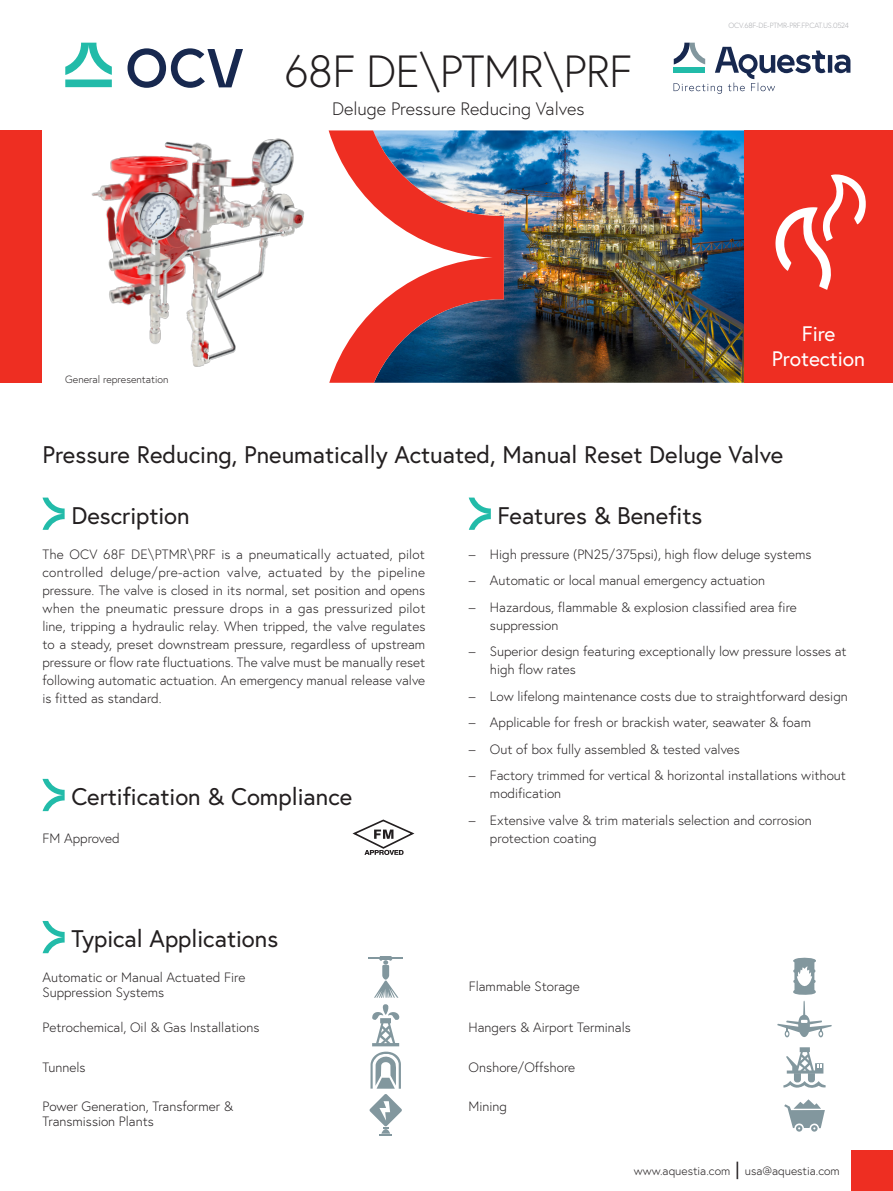
<style>
.page{position:relative;width:893px;height:1191px;background:#fff}
.page>*{position:absolute;margin:0;border:0;box-sizing:border-box;transform-origin:0 0}
._000-Product_Code{font:300 45px "Europa";letter-spacing:-.02em;color:#231f20}
._002-Description{font:24px "Europa";color:#231f20}
._001-Product_Name{font:24px "Europa";color:#231f20}
.t1{font:21px/25.2px "Europa";color:#fff;text-align:center}
.secondary_segment{font:300 18px "Europa";color:#231f20}
.t2{font:18px "Europa";color:#231f20}
._004-Dash_Bullets{font:300 13.5px/18px "Europa";color:#231f20}
._004-Dash_Bullets-2{font:300 13.5px "Europa";letter-spacing:.025em;color:#231f20}
.certifications_bulets{font:300 13.5px "Europa";color:#231f20}
.t3{font:300 12px "Europa";color:#231f20}
.secondary_segment-2{font:300 10.5px "Europa";color:#231f20}
._50-FILENAME{font:300 7.5px "Europa";letter-spacing:-.02em;color:#a8a9ad}
</style>
<div class="page">
<img style="left:504px;top:130px;width:240px;height:253px">
<svg style="left:65px;top:43px;width:47px;height:44px"></svg>
<svg style="left:128px;top:48px;width:115px;height:40px"></svg>
<svg style="left:674px;top:43px;width:176px;height:51px"></svg>
<svg style="left:329px;top:130px;width:175px;height:253px"></svg>
<div style="left:0;top:130px;width:42px;height:253px;background:#ee2e22"></div>
<div style="left:744px;top:130px;width:149px;height:253px;background:#ee2e22"></div>
<div style="left:851px;top:1150px;width:42px;height:41px;background:#ee2e22"></div>
<svg style="left:775px;top:174px;width:91px;height:116px"></svg>
<img style="left:91px;top:138px;width:213px;height:229px">
<svg style="left:43px;top:497px;width:22px;height:33px"></svg>
<svg style="left:469px;top:497px;width:22px;height:33px"></svg>
<svg style="left:43px;top:779px;width:22px;height:32px"></svg>
<svg style="left:352px;top:819px;width:63px;height:36px"></svg>
<svg style="left:783px;top:1047px;width:43px;height:41px"></svg>
<svg style="left:784px;top:1099px;width:41px;height:32px"></svg>
<svg style="left:777px;top:957px;width:55px;height:81px"></svg>
<svg style="left:43px;top:921px;width:22px;height:32px"></svg>
<hr style="left:368px;top:957px;width:35px;height:2px;background:#82979e">
<svg style="left:374px;top:956px;width:24px;height:41px"></svg>
<svg style="left:369px;top:1004px;width:33px;height:131px"></svg>
<p class="secondary_segment-2" style="left:65px;top:372px;width:105px">General representation</p>
<p class="_000-Product_Code" style="left:284px;top:43px;width:350px">68F DE\PTMR\PRF</p>
<p class="secondary_segment" style="left:332px;top:97px;width:254px">Deluge Pressure Reducing Valves</p>
<p class="_50-FILENAME" style="left:728px;top:20px;width:122px">OCV.68 -F DE-PTMR-PRF.FP.CAT.US.0524</p>
<h3 class="t1" style="left:772px;top:321px;width:95px">Fire<br>Protection</h3>
<p class="_001-Product_Name" style="left:43px;top:439px;width:742px">Pressure Reducing, Pneumatically Actuated, Manual Reset Deluge Valve</p>
<p class="_002-Description" style="left:71px;top:500px;width:120px">Description</p>
<p class="_004-Dash_Bullets" style="left:43px;top:545px;width:384px;text-align:right">The OCV 68F DE\PTMR\PRF is a pneumatically actuated, pilot pipeline</p>
<p class="_004-Dash_Bullets-2" style="left:111px;top:564px;width:111px">deluge/pre-action</p>
<p class="_004-Dash_Bullets" style="left:43px;top:563px;width:384px">controlled<br>pressure. The valve is closed in its normal, set position and opens when the pneumatic pressure drops in a gas pressurized pilot line, tripping a hydraulic relay. When tripped, the valve regulates to a steady, preset downstream pressure, regardless of upstream pressure or flow rate fluctuations. The valve must be manually reset following automatic actuation. An emergency manual release valve is fitted as standard.</p>
<p class="_004-Dash_Bullets" style="left:227px;top:563px;width:36px">valve,</p>
<p class="_004-Dash_Bullets-2" style="left:268px;top:564px;width:56px">actuated</p>
<p class="_004-Dash_Bullets" style="left:329px;top:563px;width:16px">by</p>
<p class="_004-Dash_Bullets" style="left:351px;top:563px;width:21px">the</p>
<p class="_002-Description" style="left:71px;top:781px;width:283px">Certification &amp; Compliance</p>
<p class="certifications_bulets" style="left:43px;top:829px;width:79px">FM Approved</p>
<p class="_002-Description" style="left:71px;top:923px;width:208px">Typical Applications</p>
<p class="_004-Dash_Bullets" style="left:43px;top:969px;width:204px;line-height:15px">Automatic or Manual Actuated Fire<br>Suppression Systems</p>
<p class="_004-Dash_Bullets" style="left:43px;top:1018px;width:219px">Petrochemical, Oil &amp; Gas Installations</p>
<p class="_004-Dash_Bullets" style="left:43px;top:1057px;width:45px">Tunnels</p>
<p class="_004-Dash_Bullets" style="left:43px;top:1098px;width:192px;line-height:15px">Power Generation, Transformer &amp;<br>Transmission Plants</p>
<p class="_004-Dash_Bullets" style="left:469px;top:544px;width:8px">–</p>
<p class="_004-Dash_Bullets" style="left:469px;top:571px;width:8px">–</p>
<p class="_004-Dash_Bullets" style="left:469px;top:597px;width:8px">–</p>
<p class="_004-Dash_Bullets" style="left:469px;top:642px;width:8px">–</p>
<p class="_004-Dash_Bullets" style="left:469px;top:686px;width:8px">–</p>
<p class="_004-Dash_Bullets" style="left:469px;top:713px;width:8px">–</p>
<p class="_004-Dash_Bullets" style="left:469px;top:739px;width:8px">–</p>
<p class="_004-Dash_Bullets" style="left:469px;top:766px;width:8px">–</p>
<p class="_004-Dash_Bullets" style="left:469px;top:810px;width:8px">–</p>
<p class="_002-Description" style="left:498px;top:500px;width:206px">Features &amp; Benefits</p>
<p class="_004-Dash_Bullets" style="left:490px;top:544px;width:323px">High pressure (PN25/375psi ,) high flow deluge systems</p>
<p class="_004-Dash_Bullets" style="left:490px;top:571px;width:277px">Automatic or local manual emergency actuation</p>
<p class="_004-Dash_Bullets" style="left:490px;top:597px;width:308px">Hazardous, flammable &amp; explosion classified area fire</p>
<p class="_004-Dash_Bullets" style="left:490px;top:615px;width:70px">suppression</p>
<p class="_004-Dash_Bullets" style="left:490px;top:642px;width:358px">Superior design featuring exceptionally low pressure losses at</p>
<p class="_004-Dash_Bullets" style="left:490px;top:660px;width:88px">high flow rates</p>
<p class="_004-Dash_Bullets" style="left:490px;top:686px;width:359px">Low lifelong maintenance costs due to straightforward design</p>
<p class="_004-Dash_Bullets" style="left:490px;top:713px;width:323px">Applicable for fresh or brackish water, seawater &amp; foam</p>
<p class="_004-Dash_Bullets" style="left:490px;top:739px;width:251px">Out of box fully assembled &amp; tested valves</p>
<p class="_004-Dash_Bullets" style="left:490px;top:766px;width:357px">Factory trimmed for vertical &amp; horizontal installations without</p>
<p class="_004-Dash_Bullets" style="left:490px;top:784px;width:73px">modification</p>
<p class="_004-Dash_Bullets" style="left:490px;top:810px;width:323px">Extensive valve &amp; trim materials selection and corrosion</p>
<p class="_004-Dash_Bullets" style="left:490px;top:828px;width:108px">protection coating</p>
<p class="_004-Dash_Bullets" style="left:469px;top:977px;width:112px">Flammable Storage</p>
<p class="_004-Dash_Bullets" style="left:469px;top:1018px;width:164px">Hangers &amp; Airport Terminals</p>
<p class="_004-Dash_Bullets" style="left:469px;top:1057px;width:108px">Onshore/Offshore</p>
<p class="_004-Dash_Bullets" style="left:469px;top:1097px;width:40px">Mining</p>
<h3 class="t2" style="left:735px;top:1157px;width:6px">|</h3>
<p class="t3" style="left:745px;top:1163px;width:96px">usa@aquestia.com</p>
<p class="t3" style="left:634px;top:1163px;width:98px">www.aquestia.com</p>
</div>
